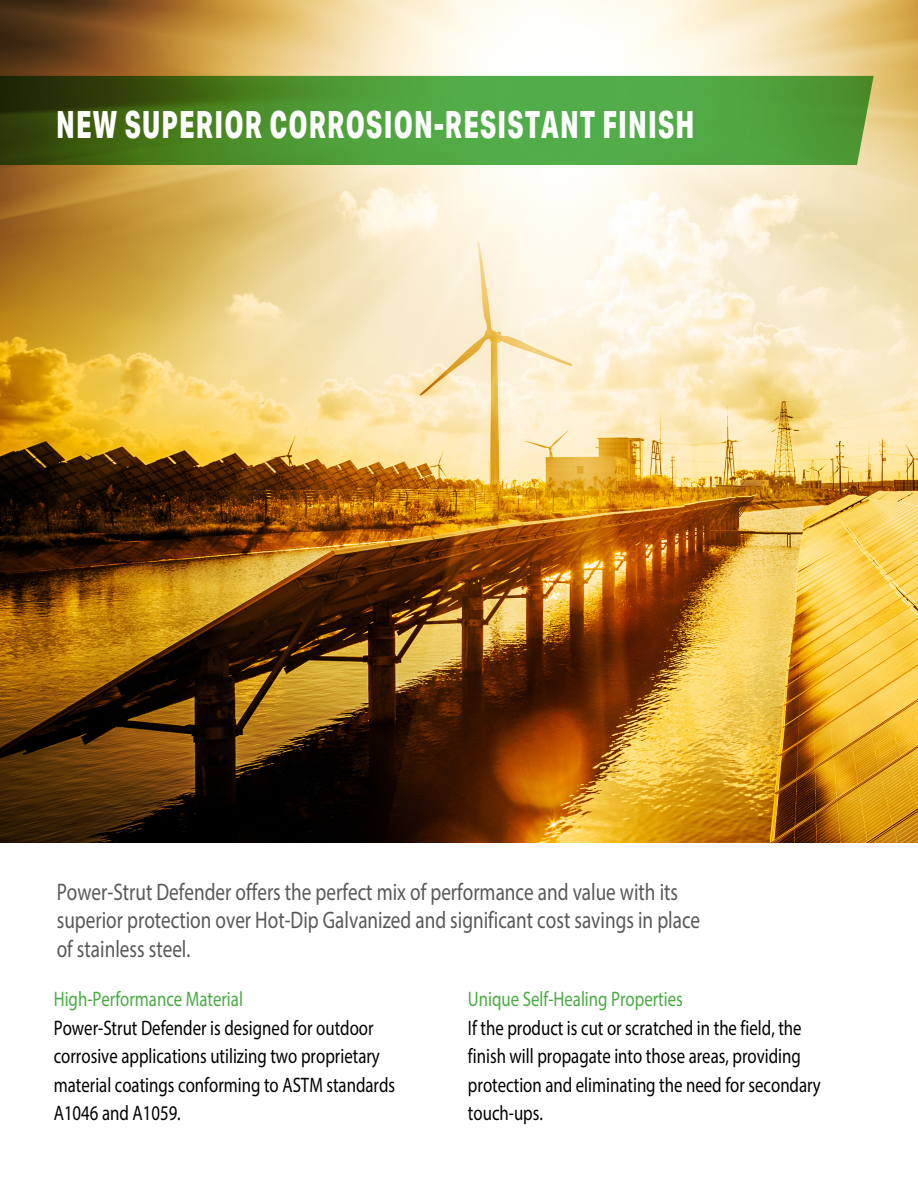
<style>
.page{position:relative;width:918px;height:1188px;background:#fff}
.page>*{position:absolute;margin:0;border:0;box-sizing:border-box;transform-origin:0 0}
.t1{font:800 37.5px "Aktiv Grotesk Cd";letter-spacing:.04em;color:#fff;scale:.8 1}
.t2{font:24px/28.5px "Myriad Pro";color:#58595b;scale:.8 1}
.t3{font:21px/28.5px "Myriad Pro";color:#000;scale:.8 1}
.t4{font:21px "Myriad Pro";color:#49aa42;scale:.8 1}
</style>
<div class="page">
<img style="left:0;top:0;width:918px;height:842px">
<svg style="left:0;top:76px;width:874px;height:89px;background:#498e31"></svg>
<h1 class="t1" style="left:56px;top:101px;width:799px">NEW SUPERIOR CORROSION-RESISTANT FINISH</h1>
<p class="t2" style="left:57px;top:877px;width:806px">Power-Strut Defender offers the perfect mix of performance and value with its superior protection over Hot-Dip Galvanized and significant cost savings in place of stainless steel.</p>
<p class="t4" style="left:54px;top:986px;width:238px">High-Performance Material</p>
<p class="t3" style="left:54px;top:1013px;width:428px">Power-Strut Defender is designed for outdoor corrosive applications utilizing two proprietary material coatings conforming to ASTM standards A1046 and A1059.</p>
<p class="t4" style="left:468px;top:986px;width:270px">Unique Self-Healing Properties</p>
<p class="t3" style="left:468px;top:1013px;width:442px">If the product is cut or scratched in the field, the finish will propagate into those areas, providing protection and eliminating the need for secondary touch-ups.</p>
</div>
